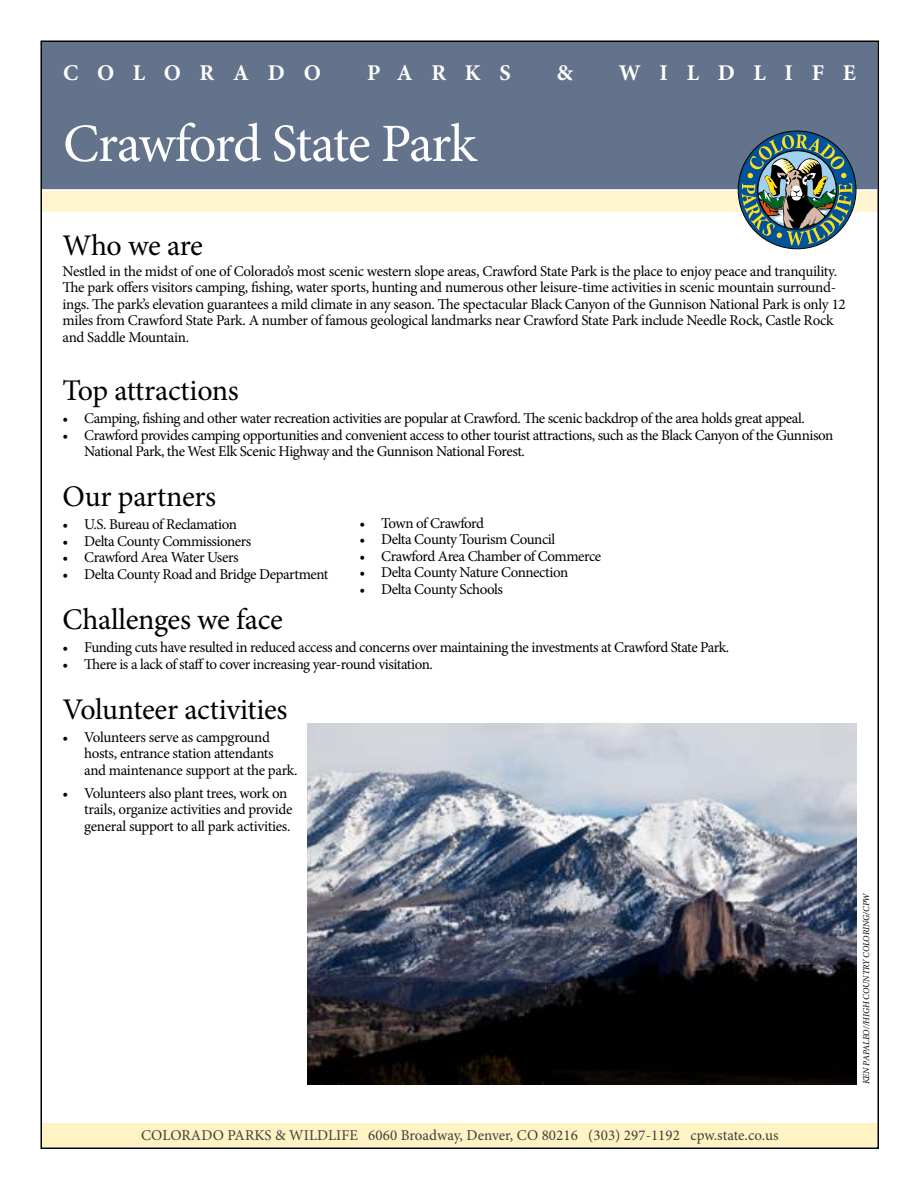
<style>
.page{position:relative;width:918px;height:1188px;background:#fff}
.page>*{position:absolute;margin:0;border:0;box-sizing:border-box;transform-origin:0 0}
.t1{font:54px "Minion Pro";letter-spacing:-.03em;color:#fffffd}
.t2{font:30px "Minion Pro";letter-spacing:-.01em;color:#000}
.t3{font:700 22.5px "Minion Pro";letter-spacing:.83em;color:#fffffd}
.t4{font:15px/16.5px "Minion Pro";letter-spacing:-.03em;color:#000}
.t5{font:15px "Minion Pro";letter-spacing:.005em;color:#000}
.t6{font:italic 9px "Minion Pro";letter-spacing:-.02em;color:#000}
</style>
<div class="page">
<img style="left:307px;top:723px;width:549px;height:361px">
<div style="left:42px;top:1124px;width:836px;height:23px;background:#fff3c3"></div>
<div style="left:41px;top:189px;width:837px;height:22px;background:#fff6d1"></div>
<div style="left:41px;top:41px;width:837px;height:149px;background:#63738c"></div>
<svg style="left:738px;top:131px;width:118px;height:118px"></svg>
<svg style="left:742px;top:134px;width:110px;height:111px;background:#617d7b"></svg>
<h3 class="t3" style="left:63px;top:57px;width:260px">COLORADO</h3>
<h3 class="t3" style="left:367px;top:57px;width:145px">PARKS</h3>
<h3 class="t3" style="left:557px;top:57px;width:18px">&amp;</h3>
<h3 class="t3" style="left:619px;top:57px;width:238px">WILDLIFE</h3>
<h1 class="t1" style="left:63px;top:108px;width:415px">Crawford State Park</h1>
<h2 class="t2" style="left:63px;top:225px;width:142px">Who we are</h2>
<p class="t4" style="left:63px;top:263px;width:785px">Nestled in the midst of one of Colorado’s most scenic western slope areas, Crawford State Park is the place to enjoy peace and tranquility.<br>The park offers visitors camping, fishing, water sports, hunting and numerous other leisure-time activities in scenic mountain surround&shy;ings. The park’s elevation guarantees a mild climate in any season. The spectacular Black Canyon of the Gunnison National Park is only 12 miles from Crawford State Park. A number of famous geological landmarks near Crawford State Park include Needle Rock, Castle Rock and Saddle Mountain.</p>
<h2 class="t2" style="left:63px;top:371px;width:178px">Top attractions</h2>
<p class="t4" style="left:63px;top:410px;width:744px">• Camping, fishing and other water recreation activities are popular at Crawford. The scenic backdrop of the area holds great appeal.</p>
<p class="t4" style="left:84px;top:427px;width:751px;text-indent:-22px">• Crawford provides camping opportunities and convenient access to other tourist attractions, such as the Black Canyon of the Gunnison<br>National Park, the West Elk Scenic Highway and the Gunnison National Forest.</p>
<h2 class="t2" style="left:63px;top:477px;width:155px">Our partners</h2>
<p class="t4" style="left:63px;top:516px;width:176px">• U.S. Bureau of Reclamation</p>
<p class="t4" style="left:63px;top:533px;width:190px">• Delta County Commissioners</p>
<p class="t4" style="left:63px;top:549px;width:178px">• Crawford Area Water Users</p>
<p class="t4" style="left:63px;top:566px;width:267px">• Delta County Road and Bridge Department</p>
<h2 class="t2" style="left:63px;top:600px;width:222px">Challenges we face</h2>
<p class="t4" style="left:63px;top:639px;width:668px">• Funding cuts have resulted in reduced access and concerns over maintaining the investments at Crawford State Park.</p>
<p class="t4" style="left:63px;top:656px;width:372px">• There is a lack of staff to cover increasing year-round visitation.</p>
<h2 class="t2" style="left:63px;top:689px;width:227px">Volunteer activities</h2>
<p class="t4" style="left:84px;top:729px;width:215px;text-indent:-22px">• Volunteers serve as campground hosts, entrance station attendants and maintenance support at the park.</p>
<p class="t4" style="left:84px;top:785px;width:210px;text-indent:-22px">• Volunteers also plant trees, work on trails, organize activities and provide general support to all park activities.</p>
<p class="t4" style="left:360px;top:515px;width:126px">• Town of Crawford</p>
<p class="t4" style="left:360px;top:531px;width:197px">• Delta County Tourism Council</p>
<p class="t4" style="left:360px;top:548px;width:243px">• Crawford Area Chamber of Commerce</p>
<p class="t4" style="left:360px;top:564px;width:210px">• Delta County Nature Connection</p>
<p class="t4" style="left:360px;top:581px;width:145px">• Delta County Schools</p>
<p class="t5" style="left:141px;top:1125px;width:639px">COLORADO PARKS &amp; WILDLIFE 6060 Broadway, Denver, CO 80216 (303) 297-1192 cpw.state.co.us</p>
<p class="t6" style="left:860px;top:1084px;width:193px;rotate:-90deg">KEN PAPALEO//HIGH COUNTRY COLORING/CPW</p>
</div>
